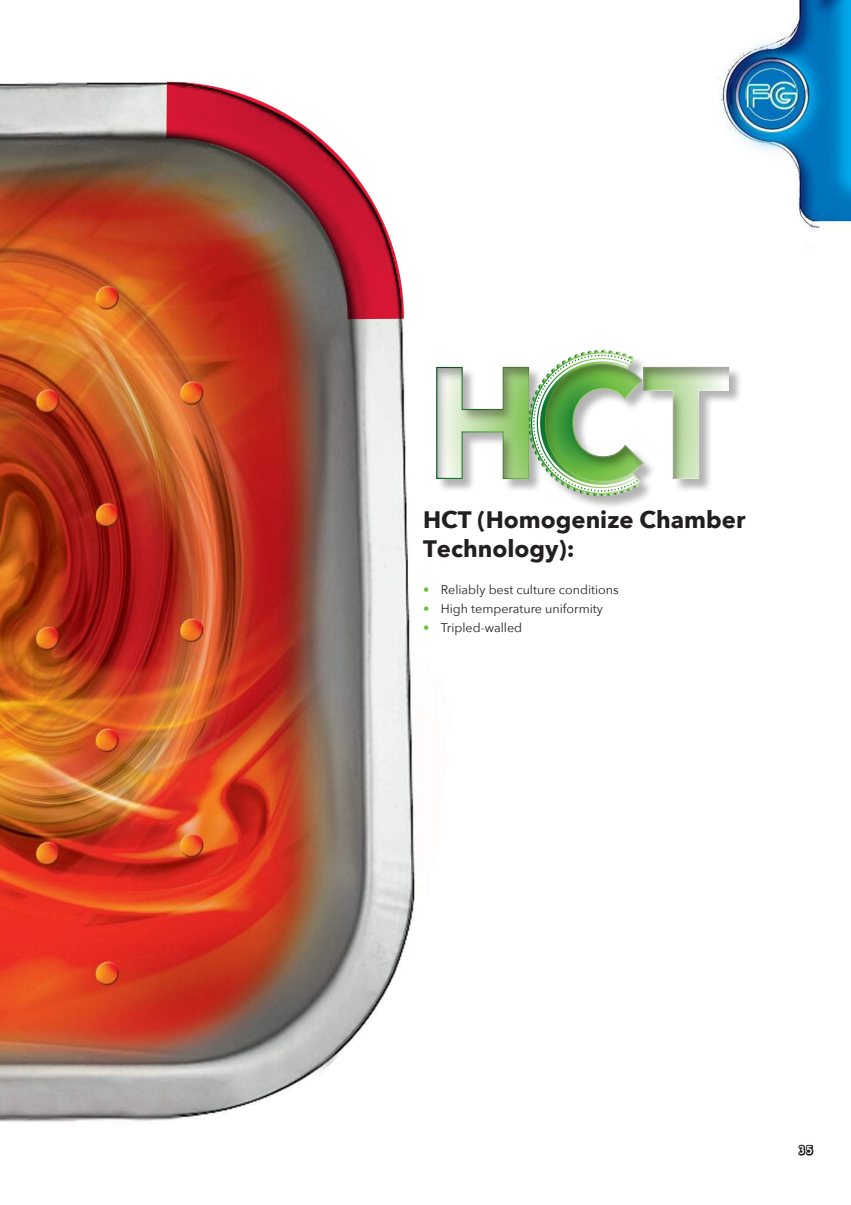
<style>
.page{position:relative;width:851px;height:1205px;background:#fff}
.page>*{position:absolute;margin:0;border:0;box-sizing:border-box;transform-origin:0 0}
.t1{font:700 23.75px/28.5px "Avenir Next";color:#231f20}
.t2{font:12.5px "Avenir Next";color:#231f20}
.t3{font:700 11.25px "Trebuchet MS";color:#fff}
.s1{color:#71bf44}
</style>
<div class="page">
<img style="left:0;top:0;width:850px;height:1156px">
<div style="left:436px;top:350px;width:306px;height:160px;background:#231f20;opacity:.34"></div>
<svg style="left:435px;top:350px;width:294px;height:147px"></svg>
<div style="left:640px;top:364px;width:89px;height:115px;background:#231f20;opacity:.38"></div>
<svg style="left:165px;top:81px;width:240px;height:239px"></svg>
<h1 class="t1" style="left:423px;top:505px;width:324px">HCT (Homogenize Chamber<br>Technology):</h1>
<p class="t2" style="left:423px;top:582px;width:197px"><span class="s1">•</span> Reliably best culture conditions</p>
<p class="t2" style="left:423px;top:601px;width:181px"><span class="s1">•</span> High temperature uniformity</p>
<p class="t2" style="left:423px;top:620px;width:100px"><span class="s1">•</span> Tripled-walled</p>
<p class="t3" style="left:798px;top:1143px;width:16px">35</p>
</div>
